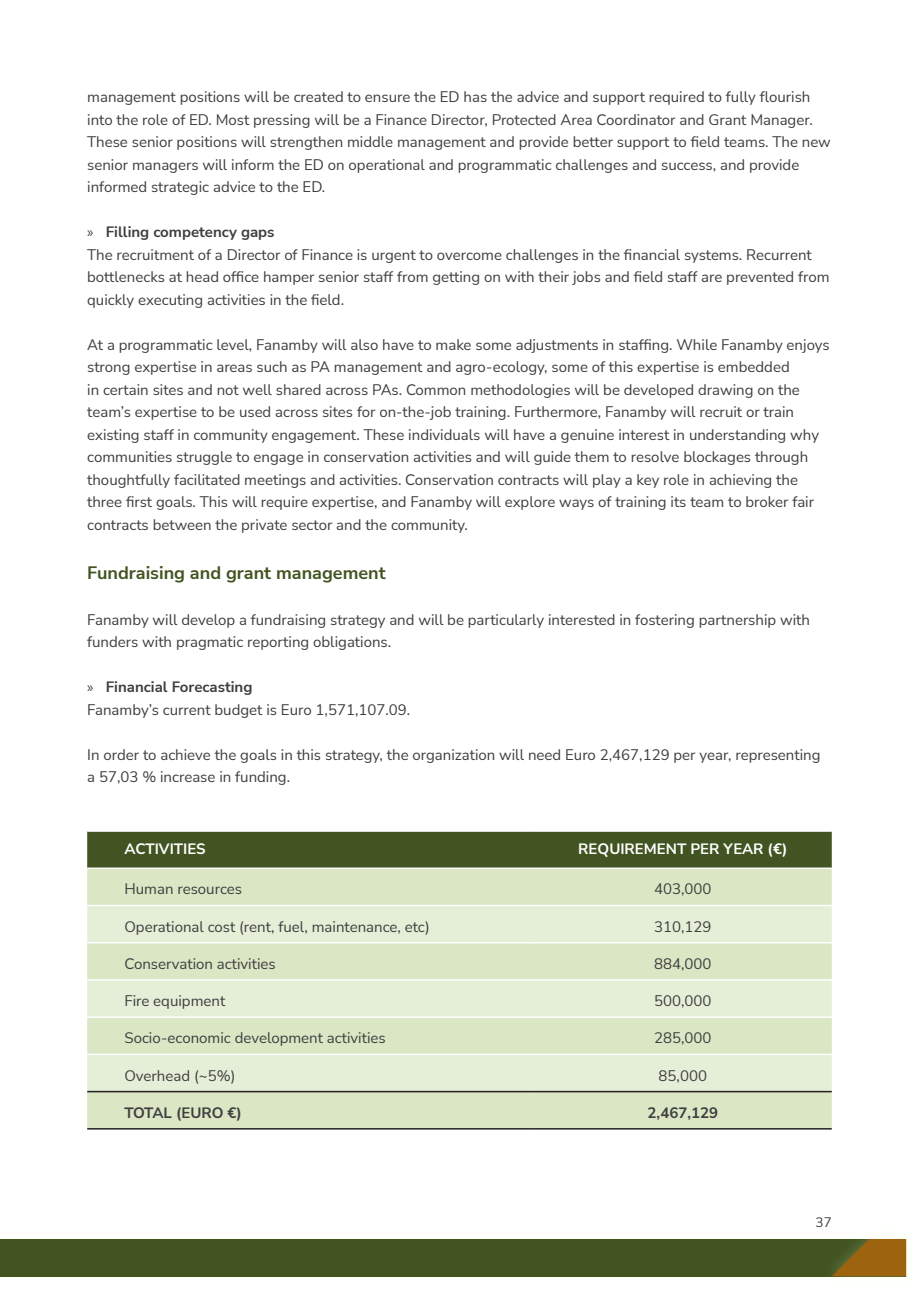
<style>
.page{position:relative;width:919px;height:1289px;background:#fff}
.page>*{position:absolute;margin:0;border:0;box-sizing:border-box;transform-origin:0 0}
.t1{font:700 18px "Nunito Sans";color:#415421}
.t2{font:15px/22.5px "Nunito Sans";color:#3e3e3f}
.t3{font:700 15px "Nunito Sans";color:#3e3e3f}
.t4{font:700 15px "Nunito Sans";color:#fff}
.t5{font:13.5px "Nunito Sans";color:#3e3e3f}
.s1{font-family:"Myriad Pro";font-weight:400}
</style>
<div class="page">
<div style="left:87px;top:831px;width:744px;height:36px;background:#415421"></div>
<div style="left:87px;top:869px;width:744px;height:259px;background:#dae6c4"></div>
<svg style="left:87px;top:906px;width:744px;height:184px;background:#e1ebcf"></svg>
<hr style="left:87px;top:904px;width:447px;height:2px;background:#fff">
<hr style="left:534px;top:904px;width:297px;height:2px;background:#fff">
<hr style="left:87px;top:941px;width:447px;height:2px;background:#fff">
<hr style="left:534px;top:941px;width:297px;height:2px;background:#fff">
<hr style="left:87px;top:979px;width:447px;height:1px;background:#fff">
<hr style="left:534px;top:979px;width:297px;height:1px;background:#fff">
<hr style="left:87px;top:1016px;width:447px;height:1px;background:#fff">
<hr style="left:534px;top:1016px;width:297px;height:1px;background:#fff">
<hr style="left:87px;top:1053px;width:447px;height:2px;background:#fff">
<hr style="left:534px;top:1053px;width:297px;height:2px;background:#fff">
<hr style="left:87px;top:1090px;width:447px;height:2px;background:#231f20">
<hr style="left:534px;top:1090px;width:297px;height:2px;background:#231f20">
<hr style="left:87px;top:1128px;width:447px;height:1px;background:#231f20">
<hr style="left:534px;top:1128px;width:297px;height:1px;background:#231f20">
<div style="left:0;top:1238px;width:906px;height:38px;background:#415421"></div>
<div style="left:820px;top:1224px;width:98px;height:64px;background:#f7ffdb;opacity:.25"></div>
<svg style="left:831px;top:1238px;width:75px;height:38px"></svg>
<p class="t2" style="left:87px;top:85px;width:745px">management positions will be created to ensure the ED has the advice and support required to fully flourish into the role of ED. Most pressing will be a Finance Director, Protected Area Coordinator and Grant Manager.<br>These senior positions will strengthen middle management and provide better support to field teams. The new senior managers will inform the ED on operational and programmatic challenges and success, and provide informed strategic advice to the ED.</p>
<p class="t3" style="left:87px;top:221px;width:189px"><span class="s1">»</span> Filling competency gaps</p>
<p class="t2" style="left:87px;top:243px;width:743px">The recruitment of a Director of Finance is urgent to overcome challenges in the financial systems. Recurrent bottlenecks at head office hamper senior staff from getting on with their jobs and field staff are prevented from quickly executing activities in the field.</p>
<p class="t2" style="left:87px;top:333px;width:744px">At a programmatic level, Fanamby will also have to make some adjustments in staffing. While Fanamby enjoys strong expertise in areas such as PA management and agro-ecology, some of this expertise is embedded<br>in certain sites and not well shared across PAs. Common methodologies will be developed drawing on the team’s expertise to be used across sites for on-the-job training. Furthermore, Fanamby will recruit or train existing staff in community engagement. These individuals will have a genuine interest in understanding why communities struggle to engage in conservation activities and will guide them to resolve blockages through thoughtfully facilitated meetings and activities. Conservation contracts will play a key role in achieving the three first goals. This will require expertise, and Fanamby will explore ways of training its team to broker fair contracts between the private sector and the community.</p>
<h3 class="t1" style="left:87px;top:560px;width:300px">Fundraising and grant management</h3>
<p class="t2" style="left:87px;top:607px;width:724px">Fanamby will develop a fundraising strategy and will be particularly interested in fostering partnership with funders with pragmatic reporting obligations.</p>
<p class="t3" style="left:87px;top:676px;width:167px"><span class="s1">»</span> Financial Forecasting</p>
<p class="t2" style="left:87px;top:697px;width:324px">Fanamby’s current budget is Euro 1,571,107.09.</p>
<p class="t2" style="left:87px;top:742px;width:734px">In order to achieve the goals in this strategy, the organization will need Euro 2,467,129 per year, representing a 57,03 % increase in funding.</p>
<p class="t4" style="left:124px;top:838px;width:83px">ACTIVITIES</p>
<p class="t4" style="left:578px;top:838px;width:210px">REQUIREMENT PER YEAR (€)</p>
<p class="t2" style="left:124px;top:877px;width:119px">Human resources</p>
<p class="t2" style="left:654px;top:877px;width:59px">403,000</p>
<p class="t2" style="left:124px;top:914px;width:307px">Operational cost (rent, fuel, maintenance, etc)</p>
<p class="t2" style="left:654px;top:914px;width:59px">310,129</p>
<p class="t2" style="left:124px;top:951px;width:153px">Conservation activities</p>
<p class="t2" style="left:654px;top:951px;width:59px">884,000</p>
<p class="t2" style="left:124px;top:989px;width:102px">Fire equipment</p>
<p class="t2" style="left:654px;top:989px;width:59px">500,000</p>
<p class="t2" style="left:124px;top:1026px;width:263px">Socio-economic development activities</p>
<p class="t2" style="left:654px;top:1026px;width:59px">285,000</p>
<p class="t2" style="left:124px;top:1063px;width:112px">Overhead (~5%)</p>
<p class="t2" style="left:658px;top:1063px;width:50px">85,000</p>
<p class="t3" style="left:124px;top:1101px;width:119px">TOTAL (EURO €)</p>
<p class="t3" style="left:647px;top:1101px;width:72px">2,467,129</p>
<p class="t5" style="left:815px;top:1213px;width:18px">37</p>
</div>
